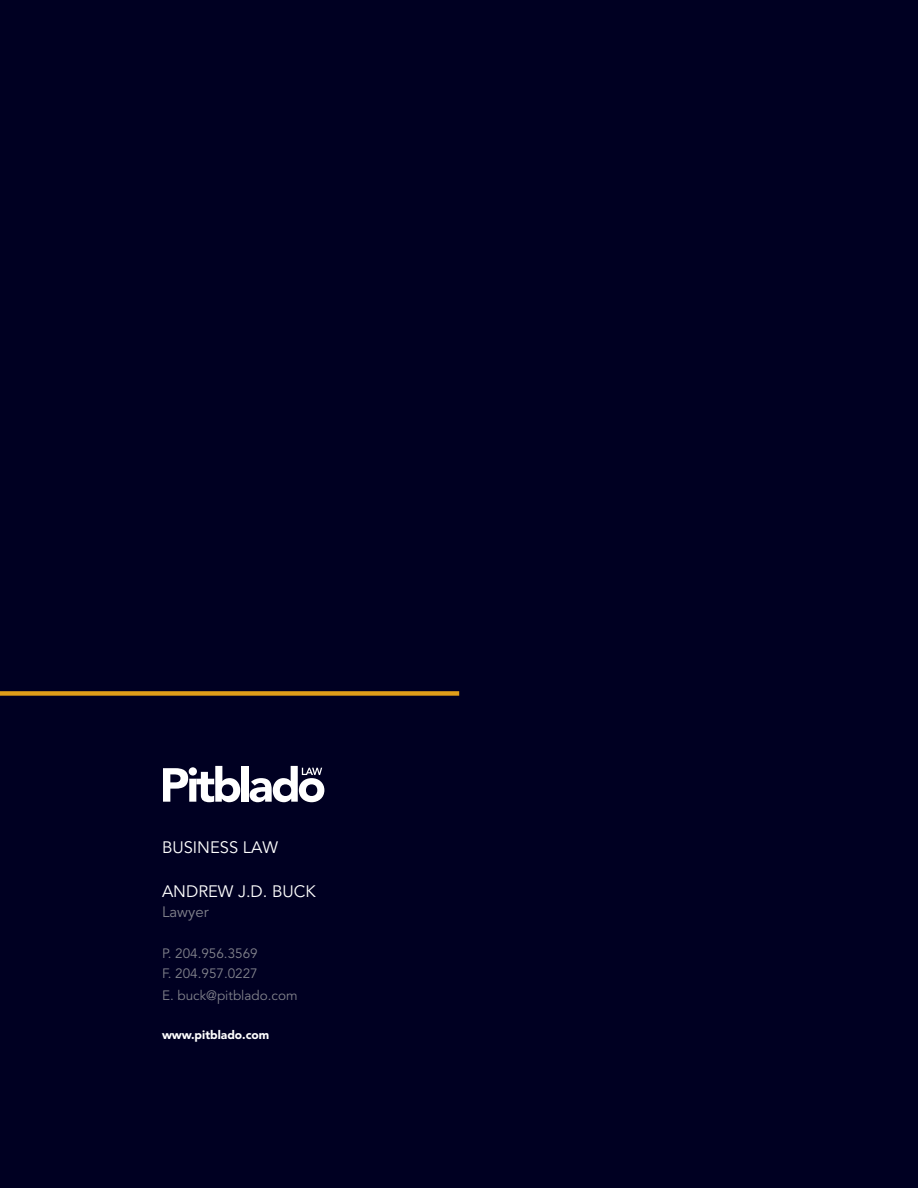
<style>
.page{position:relative;width:918px;height:1188px;background:#002}
.page>*{position:absolute;margin:0;border:0;box-sizing:border-box;transform-origin:0 0}
.t1{font:16.5px "Avenir LT Std";color:#fff}
.t2{font:15px "Avenir LT Std";color:#82838c}
.t3{font:13.5px/20.2px "Avenir LT Std";color:#82838c}
.t4{font:900 12px "Avenir LT Std";color:#fff}
</style>
<div class="page">
<div style="left:241px;top:766px;width:7px;height:36px;background:#fff"></div>
<svg style="left:250px;top:766px;width:74px;height:36px"></svg>
<svg style="left:163px;top:766px;width:77px;height:36px"></svg>
<div style="left:0;top:691px;width:459px;height:5px;background:#e09e19"></div>
<p class="t1" style="left:162px;top:838px;width:117px">BUSINESS LAW</p>
<p class="t1" style="left:162px;top:882px;width:155px">ANDREW J.D. BUCK</p>
<p class="t2" style="left:162px;top:903px;width:48px">Lawyer</p>
<p class="t3" style="left:162px;top:943px;width:97px">P. 204.956.3569<br>F. 204.957.0227</p>
<p class="t3" style="left:162px;top:986px;width:137px">E. buck@pitblado.com</p>
<p class="t4" style="left:162px;top:1027px;width:109px">www.pitblado.com</p>
</div>
